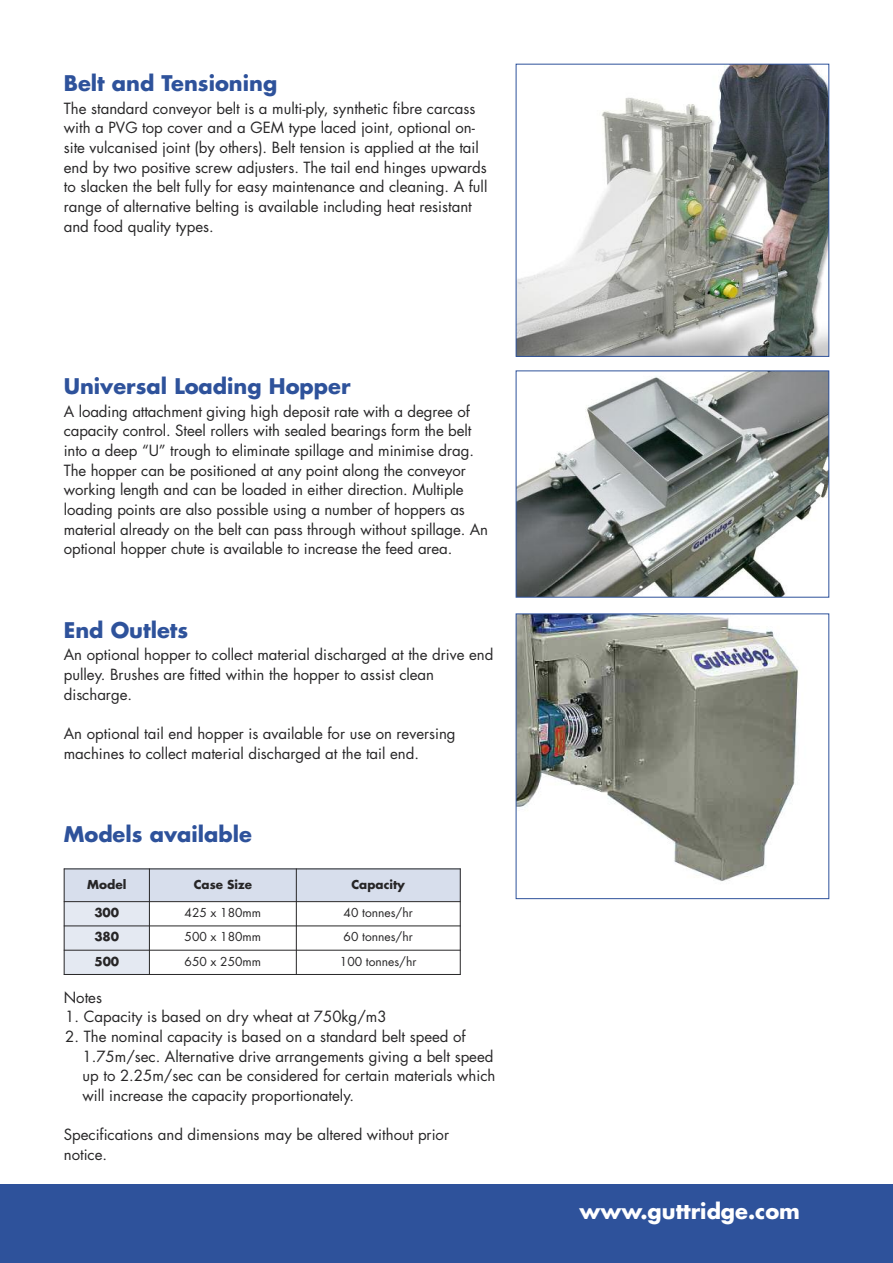
<style>
.page{position:relative;width:893px;height:1263px;background:#fff}
.page>*{position:absolute;margin:0;border:0;box-sizing:border-box;transform-origin:0 0}
.t1{font:700 21px "Futura CE";color:#2e529b}
.t2{font:700 21px "Futura CE";color:#fff}
.t3{font:15px/19.6px "Futura CE";color:#272627}
.t4{font:12px "Futura CE";color:#272627}
.t5{font:700 12px "Futura CE";color:#272627}
</style>
<div class="page">
<div style="left:0;top:1184px;width:893px;height:79px;background:#2e529b"></div>
<img style="left:518px;top:66px;width:309px;height:289px">
<div style="left:516px;top:64px;width:313px;height:293px;border:1px solid #2e529b"></div>
<img style="left:518px;top:372px;width:309px;height:223px">
<div style="left:516px;top:370px;width:313px;height:227px;border:1px solid #2e529b"></div>
<img style="left:518px;top:615px;width:280px;height:266px">
<div style="left:516px;top:613px;width:313px;height:286px;border:1px solid #2e529b"></div>
<div style="left:64px;top:868px;width:85px;height:34px;background:#d7deec"></div>
<div style="left:149px;top:868px;width:147px;height:34px;background:#d7deec"></div>
<div style="left:296px;top:868px;width:165px;height:34px;background:#d7deec"></div>
<div style="left:64px;top:902px;width:85px;height:24px;background:#e4e9f2"></div>
<div style="left:64px;top:926px;width:85px;height:24px;background:#e4e9f2"></div>
<div style="left:64px;top:950px;width:85px;height:25px;background:#e4e9f2"></div>
<hr style="left:64px;top:868px;width:1px;height:107px;background:#272627">
<hr style="left:149px;top:868px;width:1px;height:107px;background:#272627">
<hr style="left:296px;top:868px;width:1px;height:107px;background:#272627">
<hr style="left:460px;top:868px;width:1px;height:107px;background:#272627">
<hr style="left:64px;top:868px;width:397px;height:1px;background:#272627">
<hr style="left:64px;top:901px;width:397px;height:1px;background:#272627">
<hr style="left:64px;top:925px;width:397px;height:1px;background:#272627">
<hr style="left:64px;top:950px;width:397px;height:1px;background:#272627">
<hr style="left:64px;top:974px;width:397px;height:1px;background:#272627">
<h1 class="t1" style="left:64px;top:74px;width:215px">Belt and Tensioning</h1>
<p class="t3" style="left:64px;top:100px;width:425px">The standard conveyor belt is a multi-ply, synthetic fibre carcass with a PVG top cover and a GEM type laced joint, optional on&shy;site vulcanised joint (by others). Belt tension is applied at the tail end by two positive screw adjusters. The tail end hinges upwards to slacken the belt fully for easy maintenance and cleaning. A full range of alternative belting is available including heat resistant and food quality types.</p>
<h1 class="t1" style="left:64px;top:377px;width:288px">Universal Loading Hopper</h1>
<p class="t3" style="left:64px;top:403px;width:426px">A loading attachment giving high deposit rate with a degree of capacity control. Steel rollers with sealed bearings form the belt into a deep “U” trough to eliminate spillage and minimise drag.<br>The hopper can be positioned at any point along the conveyor working length and can be loaded in either direction. Multiple loading points are also possible using a number of hoppers as material already on the belt can pass through without spillage. An optional hopper chute is available to increase the feed area.</p>
<h1 class="t1" style="left:64px;top:621px;width:126px">End Outlets</h1>
<p class="t3" style="left:64px;top:646px;width:431px">An optional hopper to collect material discharged at the drive end pulley. Brushes are fitted within the hopper to assist clean discharge.</p>
<p class="t3" style="left:64px;top:725px;width:393px">An optional tail end hopper is available for use on reversing machines to collect material discharged at the tail end.</p>
<h1 class="t1" style="left:64px;top:825px;width:190px">Models available</h1>
<p class="t5" style="left:87px;top:879px;width:41px">Model</p>
<p class="t5" style="left:194px;top:879px;width:60px">Case Size</p>
<p class="t5" style="left:351px;top:879px;width:55px">Capacity</p>
<p class="t5" style="left:94px;top:907px;width:26px">300</p>
<p class="t4" style="left:185px;top:907px;width:78px">425 x 180mm</p>
<p class="t4" style="left:344px;top:907px;width:71px">40 tonnes/hr</p>
<p class="t5" style="left:94px;top:931px;width:26px">380</p>
<p class="t4" style="left:185px;top:931px;width:78px">500 x 180mm</p>
<p class="t4" style="left:344px;top:931px;width:71px">60 tonnes/hr</p>
<p class="t5" style="left:94px;top:956px;width:26px">500</p>
<p class="t4" style="left:185px;top:956px;width:78px">650 x 250mm</p>
<p class="t4" style="left:340px;top:956px;width:78px">100 tonnes/hr</p>
<p class="t3" style="left:64px;top:988px;width:40px">Notes</p>
<p class="t3" style="left:65px;top:1008px;width:323px">1. Capacity is based on dry wheat at 750kg/m3</p>
<p class="t3" style="left:83px;top:1028px;width:414px;text-indent:-17px">2. The nominal capacity is based on a standard belt speed of 1.75m/sec. Alternative drive arrangements giving a belt speed up to 2.25m/sec can be considered for certain materials which will increase the capacity proportionately.</p>
<p class="t3" style="left:64px;top:1126px;width:387px">Specifications and dimensions may be altered without prior notice.</p>
<h1 class="t2" style="left:580px;top:1201px;width:222px">www.guttridge.com</h1>
</div>
